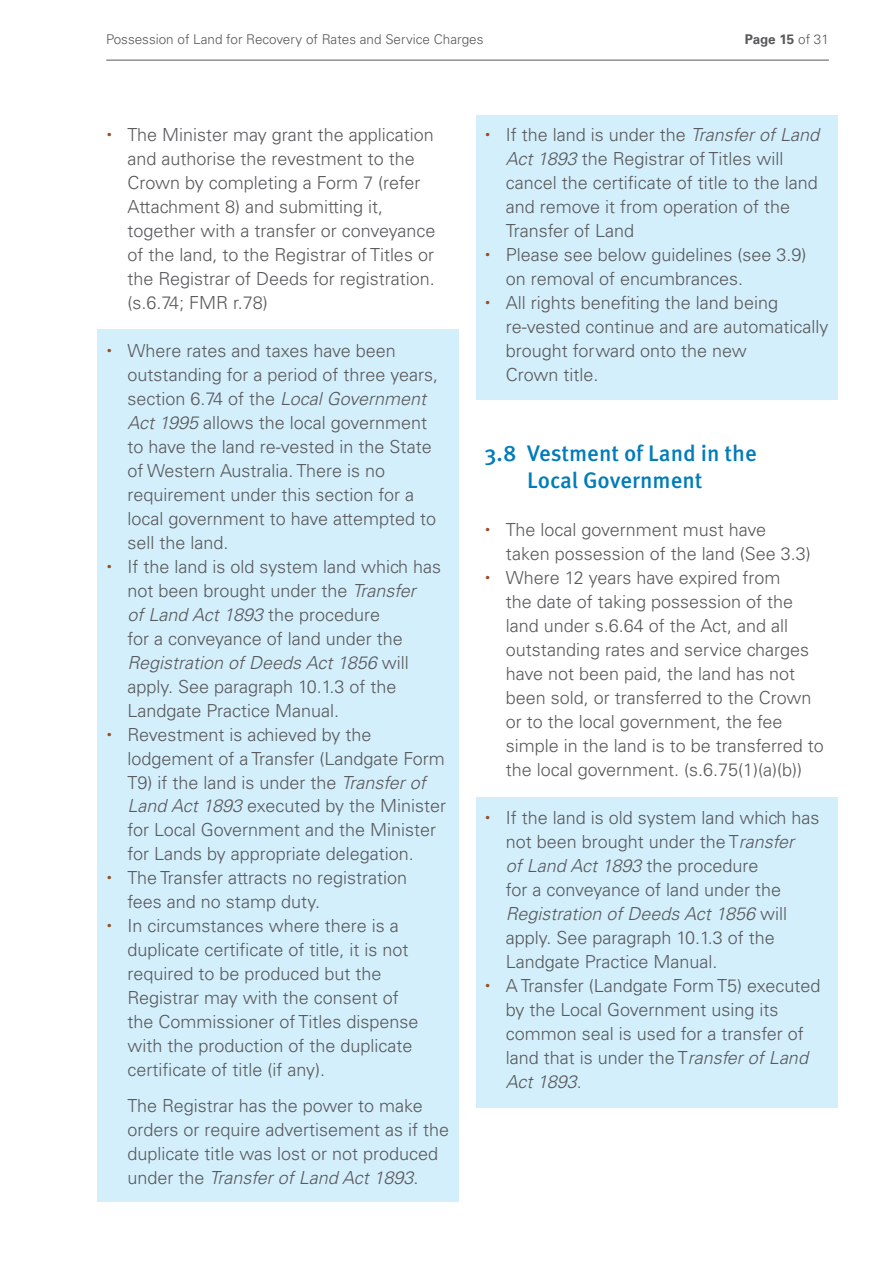
<style>
.page{position:relative;width:893px;height:1263px;background:#fff}
.page>*{position:absolute;margin:0;border:0;box-sizing:border-box;transform-origin:0 0}
.t1{font:500 22.5px/27px "Meta Pro";color:#007cba;text-align:center}
.t2{font:300 18px/24px "Univers LT Std";color:#58595b}
.t3{font:300 13.5px "Univers LT Std";color:#58595b}
.t4{font:700 13.5px "Univers LT";letter-spacing:-.01em;color:#58595b}
.s1{font-family:"Univers LT Std";font-weight:300}
.s2{font-style:italic}
</style>
<div class="page">
<hr style="left:106px;top:60px;width:723px;height:1px;background:#58595b">
<div style="left:476px;top:797px;width:361px;height:310px;background:#d4effc"></div>
<div style="left:476px;top:115px;width:361px;height:285px;background:#d4effc"></div>
<div style="left:98px;top:330px;width:361px;height:872px;background:#d4effc"></div>
<p class="t3" style="left:106px;top:34px;width:379px">Possession of Land for Recovery of Rates and Service Charges</p>
<p class="t4" style="left:745px;top:31px;width:85px">Page 15 <span class="s1">of 31</span></p>
<p class="t2" style="left:128px;top:123px;width:309px">The Minister may grant the application and authorise the revestment to the Crown by completing a Form 7 (refer Attachment 8) and submitting it, together with a transfer or conveyance of the land, to the Registrar of Titles or the Registrar of Deeds for registration. (s.6.74; FMR r.78)</p>
<p class="t2" style="left:128px;top:339px;width:320px">Where rates and taxes have been outstanding for a period of three years, section 6.74 of the <span class="s2">Local Government Act 1995</span> allows the local government to have the land re-vested in the State of Western Australia. There is no requirement under this section for a local government to have attempted to sell the land.<br>If the land is old system land which has not been brought under the <span class="s2">Transfer<br>of Land Act 1893</span> the procedure<br>for a conveyance of land under the <span class="s2">Registration of Deeds Act 1856</span> will apply. See paragraph 10.1.3 of the Landgate Practice Manual.<br>Revestment is achieved by the lodgement of a Transfer (Landgate Form T9) if the land is under the <span class="s2">Transfer of Land Act 1893</span> executed by the Minister for Local Government and the Minister for Lands by appropriate delegation.<br>The Transfer attracts no registration fees and no stamp duty.<br>In circumstances where there is a duplicate certificate of title, it is not required to be produced but the Registrar may with the consent of<br>the Commissioner of Titles dispense with the production of the duplicate certificate of title (if any).</p>
<p class="t2" style="left:128px;top:1095px;width:323px">The Registrar has the power to make orders or require advertisement as if the duplicate title was lost or not produced under the <span class="s2">Transfer of Land Act 1893</span>.</p>
<p class="t2" style="left:506px;top:123px;width:324px">If the land is under the <span class="s2">Transfer of Land<br>Act 1893</span> the Registrar of Titles will cancel the certificate of title to the land and remove it from operation of the<br>Transfer of Land<br>Please see below guidelines (see 3.9) on removal of encumbrances.<br>All rights benefiting the land being re-vested continue and are automatically brought forward onto the new<br>Crown title.</p>
<p class="t1" style="left:485px;top:442px;width:274px">3.8 Vestment of Land in the<br>Local Government</p>
<p class="t2" style="left:506px;top:519px;width:320px">The local government must have<br>taken possession of the land (See 3.3)<br>Where 12 years have expired from<br>the date of taking possession of the land under s.6.64 of the Act, and all outstanding rates and service charges have not been paid, the land has not been sold, or transferred to the Crown or to the local government, the fee simple in the land is to be transferred to the local government. (s.6.75(1)(a)(b))</p>
<p class="t2" style="left:506px;top:807px;width:316px">If the land is old system land which has not been brought under the T<span class="s2">ransfer<br>of Land Act 1893</span> the procedure<br>for a conveyance of land under the<br><span class="s2">Registration of Deeds Act 1856</span> will apply. See paragraph 10.1.3 of the<br>Landgate Practice Manual.<br>A Transfer (Landgate Form T5) executed by the Local Government using its common seal is used for a transfer of land that is under the T<span class="s2">ransfer of Land<br>Act 1893</span>.</p>
</div>
